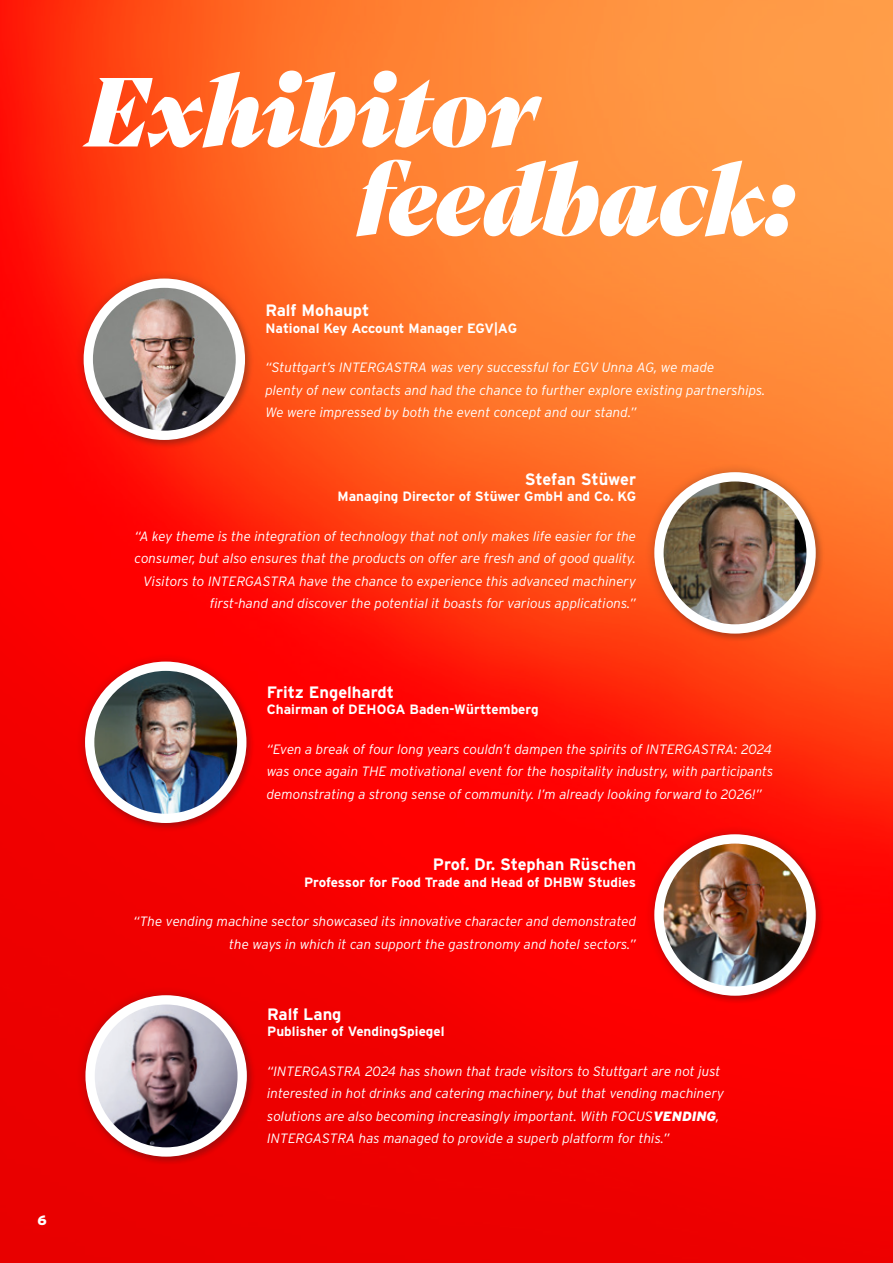
<style>
.page{position:relative;width:893px;height:1263px;background:#fff}
.page>*{position:absolute;margin:0;border:0;box-sizing:border-box;transform-origin:0 0}
.t1{font:italic 800 105px "Mixta Pro";letter-spacing:-.005em;color:#fff}
.t2{font:700 16.5px "Interstate";color:#fff}
.t3{font:italic 300 13.5px/22.5px "Interstate";color:#fff}
.t4{font:700 13.5px "Interstate";color:#fff}
.t5{font:900 13.5px "Interstate";color:#fff}
.s1{font-weight:900}
</style>
<div class="page">
<img style="left:0;top:0;width:893px;height:1263px">
<div style="left:76px;top:985px;width:181px;height:181px;background:#231f20;opacity:.27"></div>
<img style="left:90px;top:1001px;width:152px;height:151px">
<div style="left:85px;top:995px;width:162px;height:162px;border:9px solid #fff;border-radius:50%"></div>
<div style="left:645px;top:462px;width:180px;height:181px;background:#231f20;opacity:.27"></div>
<img style="left:663px;top:477px;width:144px;height:152px">
<div style="left:654px;top:472px;width:162px;height:162px;border:9px solid #fff;border-radius:50%"></div>
<div style="left:645px;top:825px;width:180px;height:180px;background:#231f20;opacity:.27"></div>
<img style="left:661px;top:843px;width:148px;height:148px">
<div style="left:654px;top:834px;width:162px;height:162px;border:9px solid #fff;border-radius:50%"></div>
<div style="left:74px;top:269px;width:181px;height:181px;background:#231f20;opacity:.27"></div>
<img style="left:88px;top:283px;width:152px;height:152px;border-radius:76px">
<div style="left:84px;top:279px;width:161px;height:161px;border:9px solid #fff;border-radius:50%"></div>
<div style="left:75px;top:652px;width:181px;height:181px;background:#231f20;opacity:.27"></div>
<img style="left:90px;top:666px;width:152px;height:152px;border-radius:76px">
<div style="left:85px;top:662px;width:161px;height:161px;border:9px solid #fff;border-radius:50%"></div>
<p class="t5" style="left:38px;top:1212px;width:11px">6</p>
<p class="t1" style="left:85px;top:48px;width:453px">Exhibitor</p>
<p class="t1" style="left:355px;top:137px;width:442px">feedback:</p>
<p class="t2" style="left:265px;top:300px;width:105px">Ralf Mohaupt</p>
<p class="t4" style="left:265px;top:320px;width:253px">National Key Account Manager EGV|AG</p>
<p class="t3" style="left:265px;top:356px;width:502px">“Stuttgart’s INTERGASTRA was very successful for EGV Unna AG, we made<br>plenty of new contacts and had the chance to further explore existing partnerships.<br>We were impressed by both the event concept and our stand.”</p>
<p class="t2" style="left:525px;top:469px;width:113px">Stefan Stüwer</p>
<p class="t4" style="left:337px;top:488px;width:300px">Managing Director of Stüwer GmbH and Co. KG</p>
<p class="t3" style="left:135px;top:525px;width:503px;text-align:right">“A key theme is the integration of technology that not only makes life easier for the consumer, but also ensures that the products on offer are fresh and of good quality.<br>Visitors to INTERGASTRA have the chance to experience this advanced machinery first-hand and discover the potential it boasts for various applications.”</p>
<p class="t2" style="left:267px;top:682px;width:129px">Fritz Engelhardt</p>
<p class="t4" style="left:267px;top:701px;width:273px">Chairman of DEHOGA Baden-Württemberg</p>
<p class="t3" style="left:267px;top:737px;width:508px;text-align:justify">“Even a break of four long years couldn’t dampen the spirits of INTERGASTRA: 2024 was once again THE motivational event for the hospitality industry, with participants demonstrating a strong sense of community. I’m already looking forward to 2026!”</p>
<p class="t2" style="left:433px;top:854px;width:205px">Prof. Dr. Stephan Rüschen</p>
<p class="t4" style="left:304px;top:874px;width:334px">Professor for Food Trade and Head of DHBW Studies</p>
<p class="t3" style="left:134px;top:910px;width:504px;text-align:right">“The vending machine sector showcased its innovative character and demonstrated the ways in which it can support the gastronomy and hotel sectors.”</p>
<p class="t2" style="left:267px;top:1004px;width:76px">Ralf Lang</p>
<p class="t4" style="left:267px;top:1023px;width:179px">Publisher of VendingSpiegel</p>
<p class="t3" style="left:267px;top:1060px;width:459px">“INTERGASTRA 2024 has shown that trade visitors to Stuttgart are not just interested in hot drinks and catering machinery, but that vending machinery solutions are also becoming increasingly important. With FOCUS<span class="s1">VENDING</span>, INTERGASTRA has managed to provide a superb platform for this.”</p>
</div>
